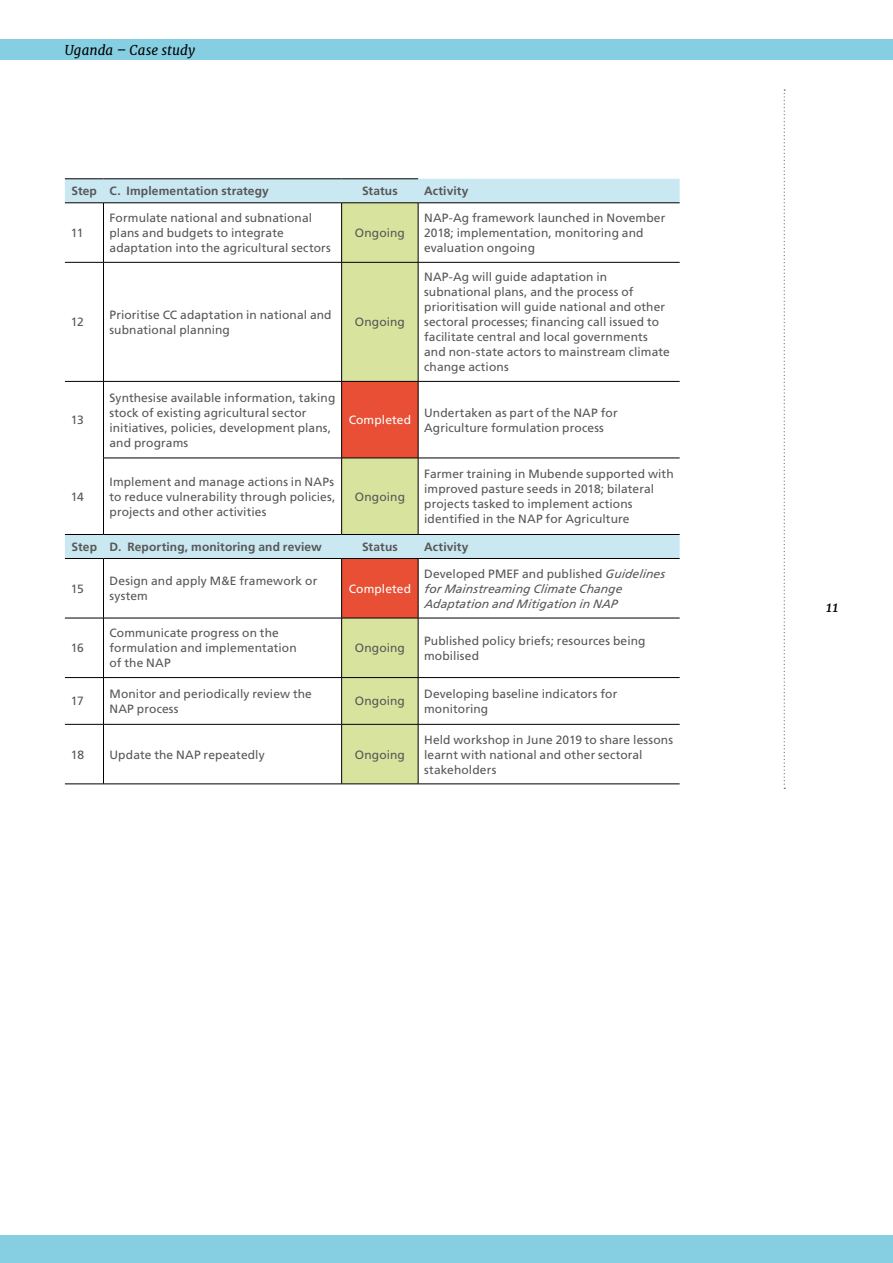
<style>
.page{position:relative;width:893px;height:1263px;background:#fff}
.page>*{position:absolute;margin:0;border:0;box-sizing:border-box;transform-origin:0 0}
.t1{font:italic 15px "Merriweather";color:#000}
.t2{font:italic 13.5px "Merriweather";color:#000}
.t3{font:12px/15px "Frutiger LT Pro";letter-spacing:.01em;color:#575756}
.t4{font:700 12px "Frutiger LT Pro";letter-spacing:.01em;color:#575756}
.t5{font:italic 12px/15px "Frutiger LT Std";letter-spacing:.005em;color:#575756}
.t6{font:12px "Frutiger LT Pro";letter-spacing:.01em;color:#fff}
.s1{font-family:"Frutiger LT Std";font-style:italic}
</style>
<div class="page">
<div style="left:0;top:1235px;width:893px;height:28px;background:#86cee2"></div>
<div style="left:0;top:39px;width:893px;height:21px;background:#86cee2"></div>
<svg style="left:65px;top:179px;width:615px;height:379px"></svg>
<div style="left:342px;top:203px;width:76px;height:59px;background:#d8e39d"></div>
<svg style="left:342px;top:263px;width:76px;height:355px;background:#dca979"></svg>
<div style="left:342px;top:618px;width:76px;height:59px;background:#d8e39d"></div>
<div style="left:342px;top:678px;width:76px;height:106px;background:#d8e39d"></div>
<hr style="left:65px;top:179px;width:39px;height:1px;background:#000">
<hr style="left:104px;top:179px;width:238px;height:1px;background:#000">
<hr style="left:342px;top:179px;width:76px;height:1px;background:#000">
<hr style="left:65px;top:203px;width:39px;height:1px;background:#000">
<hr style="left:104px;top:203px;width:238px;height:1px;background:#000">
<hr style="left:103px;top:203px;width:1px;height:59px;background:#000">
<hr style="left:342px;top:203px;width:76px;height:1px;background:#000">
<hr style="left:341px;top:203px;width:1px;height:59px;background:#000">
<hr style="left:418px;top:203px;width:262px;height:1px;background:#000">
<hr style="left:418px;top:203px;width:1px;height:59px;background:#000">
<hr style="left:65px;top:262px;width:39px;height:1px;background:#000">
<hr style="left:104px;top:262px;width:238px;height:1px;background:#000">
<hr style="left:103px;top:262px;width:1px;height:119px;background:#000">
<hr style="left:342px;top:262px;width:76px;height:1px;background:#000">
<hr style="left:341px;top:262px;width:1px;height:119px;background:#000">
<hr style="left:418px;top:262px;width:262px;height:1px;background:#000">
<hr style="left:418px;top:262px;width:1px;height:119px;background:#000">
<hr style="left:65px;top:381px;width:39px;height:1px;background:#000">
<hr style="left:104px;top:381px;width:238px;height:1px;background:#000">
<hr style="left:103px;top:382px;width:1px;height:76px;background:#000">
<hr style="left:342px;top:381px;width:76px;height:1px;background:#000">
<hr style="left:341px;top:382px;width:1px;height:76px;background:#000">
<hr style="left:418px;top:381px;width:262px;height:1px;background:#000">
<hr style="left:418px;top:382px;width:1px;height:76px;background:#000">
<hr style="left:342px;top:558px;width:76px;height:1px;background:#000">
<hr style="left:341px;top:559px;width:1px;height:59px;background:#000">
<hr style="left:418px;top:559px;width:1px;height:59px;background:#000">
<hr style="left:103px;top:458px;width:1px;height:76px;background:#000">
<hr style="left:341px;top:458px;width:1px;height:76px;background:#000">
<hr style="left:65px;top:534px;width:39px;height:1px;background:#000">
<hr style="left:104px;top:534px;width:238px;height:1px;background:#000">
<hr style="left:65px;top:558px;width:39px;height:1px;background:#000">
<hr style="left:104px;top:558px;width:238px;height:1px;background:#000">
<hr style="left:103px;top:559px;width:1px;height:59px;background:#000">
<hr style="left:418px;top:558px;width:262px;height:1px;background:#000">
<hr style="left:65px;top:618px;width:39px;height:1px;background:#000">
<hr style="left:104px;top:618px;width:238px;height:1px;background:#000">
<hr style="left:103px;top:618px;width:1px;height:59px;background:#000">
<hr style="left:341px;top:618px;width:1px;height:59px;background:#000">
<hr style="left:418px;top:618px;width:262px;height:1px;background:#000">
<hr style="left:418px;top:618px;width:1px;height:59px;background:#000">
<hr style="left:65px;top:677px;width:39px;height:1px;background:#000">
<hr style="left:104px;top:677px;width:238px;height:1px;background:#000">
<hr style="left:103px;top:678px;width:1px;height:46px;background:#000">
<hr style="left:342px;top:677px;width:76px;height:1px;background:#000">
<hr style="left:341px;top:678px;width:1px;height:46px;background:#000">
<hr style="left:418px;top:677px;width:262px;height:1px;background:#000">
<hr style="left:418px;top:678px;width:1px;height:46px;background:#000">
<hr style="left:65px;top:724px;width:39px;height:1px;background:#000">
<hr style="left:104px;top:724px;width:238px;height:1px;background:#000">
<hr style="left:103px;top:724px;width:1px;height:60px;background:#000">
<hr style="left:342px;top:724px;width:76px;height:1px;background:#000">
<hr style="left:341px;top:724px;width:1px;height:60px;background:#000">
<hr style="left:418px;top:724px;width:262px;height:1px;background:#000">
<hr style="left:418px;top:724px;width:1px;height:60px;background:#000">
<hr style="left:65px;top:784px;width:39px;height:1px;background:#000">
<hr style="left:104px;top:784px;width:238px;height:1px;background:#000">
<hr style="left:342px;top:784px;width:76px;height:1px;background:#000">
<hr style="left:418px;top:784px;width:262px;height:1px;background:#000">
<hr style="left:342px;top:458px;width:76px;height:1px;background:#000">
<hr style="left:342px;top:618px;width:76px;height:1px;background:#000">
<hr style="left:103px;top:458px;width:239px;height:1px;background:#000">
<hr style="left:418px;top:458px;width:262px;height:1px;background:#000">
<hr style="left:418px;top:458px;width:1px;height:76px;background:#000">
<hr style="left:418px;top:534px;width:262px;height:1px;background:#000">
<hr style="left:342px;top:534px;width:76px;height:1px;background:#000">
<svg style="left:784px;top:89px;width:1px;height:700px"></svg>
<p class="t2" style="left:65px;top:41px;width:132px">Uganda – Case study</p>
<p class="t4" style="left:71px;top:184px;width:199px">Step C. Implementation strategy</p>
<p class="t4" style="left:362px;top:184px;width:37px">Status</p>
<p class="t4" style="left:424px;top:184px;width:46px">Activity</p>
<p class="t3" style="left:71px;top:225px;width:14px">11</p>
<p class="t3" style="left:424px;top:210px;width:243px">NAP-Ag framework launched in November<br>2018; implementation, monitoring and evaluation ongoing</p>
<p class="t3" style="left:110px;top:210px;width:223px">Formulate national and subnational plans and budgets to integrate adaptation into the agricultural sectors</p>
<p class="t3" style="left:355px;top:225px;width:52px">Ongoing</p>
<p class="t3" style="left:71px;top:315px;width:14px">12</p>
<p class="t3" style="left:110px;top:307px;width:224px">Prioritise CC adaptation in national and subnational planning</p>
<p class="t3" style="left:355px;top:315px;width:52px">Ongoing</p>
<p class="t3" style="left:424px;top:270px;width:247px">NAP-Ag will guide adaptation in subnational plans, and the process of prioritisation will guide national and other sectoral processes; financing call issued to facilitate central and local governments and non-state actors to mainstream climate change actions</p>
<p class="t3" style="left:71px;top:413px;width:14px">13</p>
<p class="t3" style="left:71px;top:489px;width:14px">14</p>
<p class="t3" style="left:110px;top:390px;width:227px">Synthesise available information, taking stock of existing agricultural sector initiatives, policies, development plans, and programs</p>
<p class="t3" style="left:110px;top:474px;width:227px;text-align:justify">Implement and manage actions in NAPs to reduce vulnerability through policies, projects and other activities</p>
<p class="t6" style="left:349px;top:413px;width:64px">Completed</p>
<p class="t3" style="left:424px;top:405px;width:195px">Undertaken as part of the NAP for<br>Agriculture formulation process</p>
<p class="t3" style="left:355px;top:489px;width:52px">Ongoing</p>
<p class="t3" style="left:424px;top:467px;width:251px">Farmer training in Mubende supported with improved pasture seeds in 2018; bilateral projects tasked to implement actions identified in the NAP for Agriculture</p>
<p class="t4" style="left:72px;top:540px;width:252px">Step D. Reporting, monitoring and review</p>
<p class="t4" style="left:362px;top:540px;width:37px">Status</p>
<p class="t4" style="left:424px;top:540px;width:46px">Activity</p>
<p class="t3" style="left:71px;top:581px;width:14px">15</p>
<p class="t3" style="left:110px;top:574px;width:209px">Design and apply M&amp;E framework or system</p>
<p class="t6" style="left:349px;top:581px;width:64px">Completed</p>
<p class="t3" style="left:424px;top:566px;width:244px">Developed PMEF and published <span class="s1">Guidelines</span></p>
<p class="t5" style="left:424px;top:581px;width:201px">for Mainstreaming Climate Change<br>Adaptation and Mitigation in NAP</p>
<p class="t3" style="left:71px;top:641px;width:15px">16</p>
<p class="t3" style="left:110px;top:626px;width:189px">Communicate progress on the formulation and implementation of the NAP</p>
<p class="t3" style="left:355px;top:641px;width:52px">Ongoing</p>
<p class="t3" style="left:424px;top:633px;width:223px">Published policy briefs; resources being mobilised</p>
<p class="t3" style="left:71px;top:694px;width:14px">17</p>
<p class="t3" style="left:110px;top:686px;width:204px">Monitor and periodically review the<br>NAP process</p>
<p class="t3" style="left:355px;top:694px;width:52px">Ongoing</p>
<p class="t3" style="left:424px;top:686px;width:195px">Developing baseline indicators for monitoring</p>
<p class="t3" style="left:71px;top:747px;width:15px">18</p>
<p class="t3" style="left:110px;top:747px;width:157px">Update the NAP repeatedly</p>
<p class="t3" style="left:355px;top:747px;width:52px">Ongoing</p>
<p class="t3" style="left:424px;top:732px;width:250px">Held workshop in June 2019 to share lessons learnt with national and other sectoral stakeholders</p>
<p class="t1" style="left:826px;top:597px;width:15px">11</p>
</div>
